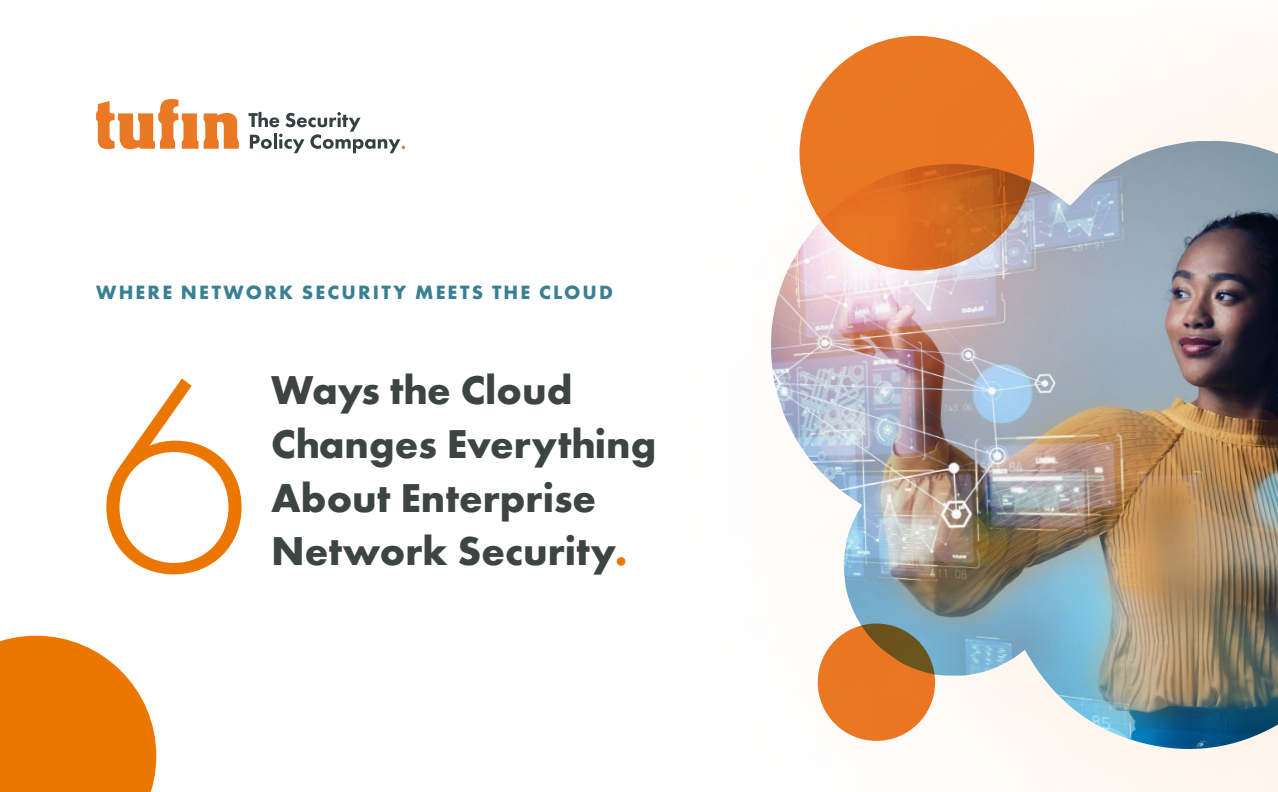
<style>
.page{position:relative;width:1278px;height:792px;background:#fff}
.page>*{position:absolute;margin:0;border:0;box-sizing:border-box;transform-origin:0 0}
.t1{font:300 285.2px "Futura PT";color:#ec7700}
.t2{font:700 41.8px/53.5px "Futura PT";color:#3d4543}
.t3{font:700 20px "Futura PT";letter-spacing:.11em;color:#398094}
.s1{color:#ec7700}
</style>
<div class="page">
<img style="left:28px;top:35px;width:1250px;height:757px">
<img style="left:771px;top:141px;width:507px;height:614px">
<svg style="left:800px;top:36px;width:234px;height:235px;background:#e27122"></svg>
<svg style="left:818px;top:624px;width:117px;height:117px;background:#d57022"></svg>
<svg style="left:96px;top:99px;width:143px;height:50px"></svg>
<svg style="left:249px;top:112px;width:156px;height:41px"></svg>
<svg style="left:0;top:636px;width:156px;height:156px;background:#ee861d"></svg>
<p class="t3" style="left:96px;top:280px;width:518px">WHERE NETWORK SECURITY MEETS THE CLOUD</p>
<h1 class="t1" style="left:96px;top:315px;width:158px">6</h1>
<p class="t2" style="left:271px;top:363px;width:387px">Ways the Cloud<br>Changes Everything<br>About Enterprise<br>Network Security<span class="s1">.</span></p>
</div>
